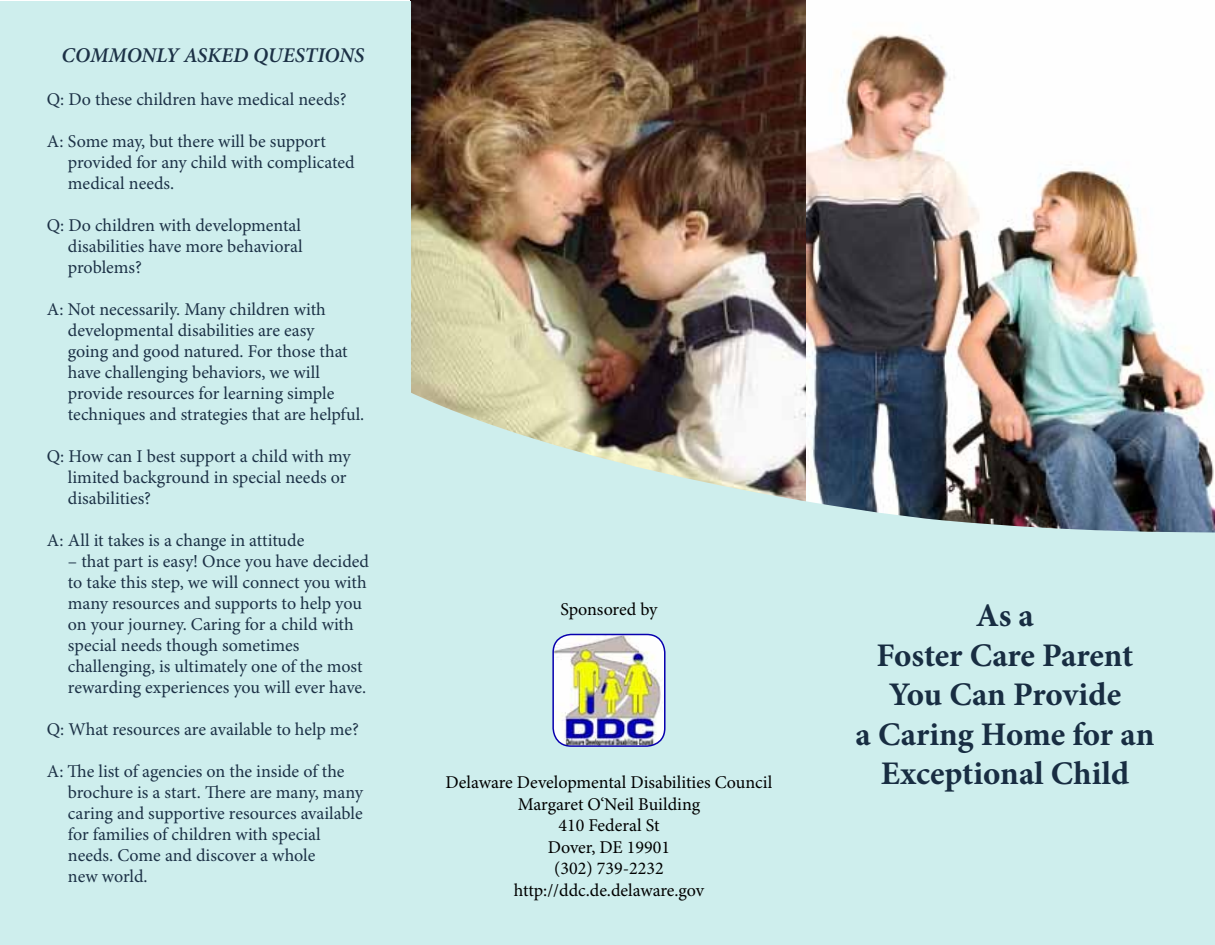
<style>
.page{position:relative;width:1215px;height:945px;background:#fff}
.page>*{position:absolute;margin:0;border:0;box-sizing:border-box;transform-origin:0 0}
.t1{font:700 33px/39.6px "Minion Pro";letter-spacing:-.005em;color:#182d42;text-align:center}
.t2{font:italic 600 21px "Minion Pro";letter-spacing:-.005em;color:#1c3146}
.t3{font:18px/21px "Minion Pro";letter-spacing:-.005em;color:#1c3146}
.t4{font:18px/21.6px "Minion Pro";color:#000;text-align:center}
</style>
<div class="page">
<img style="left:411px;top:0;width:396px;height:383px">
<img style="left:807px;top:34px;width:397px;height:349px">
<svg style="left:391px;top:383px;width:824px;height:562px;background:#bfd9d9"></svg>
<div style="left:1px;top:1px;width:410px;height:943px;background:#ceeeed"></div>
<img style="left:553px;top:634px;width:112px;height:112px">
<div style="left:552px;top:634px;width:114px;height:113px;border:2px solid #0800ae;border-radius:18px"></div>
<p class="t2" style="left:62px;top:43px;width:304px">COMMONLY ASKED QUESTIONS</p>
<p class="t3" style="left:47px;top:89px;width:301px">Q: Do these children have medical needs?</p>
<p class="t3" style="left:68px;top:131px;width:288px;text-indent:-21px">A: Some may, but there will be support provided for any child with complicated medical needs.</p>
<p class="t3" style="left:68px;top:215px;width:236px;text-align:justify;text-indent:-21px">Q: Do children with developmental disabilities have more behavioral problems?</p>
<p class="t3" style="left:68px;top:299px;width:298px;text-indent:-21px">A: Not necessarily. Many children with developmental disabilities are easy<br>going and good natured. For those that have challenging behaviors, we will provide resources for learning simple techniques and strategies that are helpful.</p>
<p class="t3" style="left:68px;top:446px;width:284px;text-indent:-21px">Q: How can I best support a child with my limited background in special needs or disabilities?</p>
<p class="t3" style="left:47px;top:530px;width:259px">A: All it takes is a change in attitude</p>
<p class="t3" style="left:68px;top:551px;width:303px">– that part is easy! Once you have decided to take this step, we will connect you with many resources and supports to help you on your journey. Caring for a child with special needs though sometimes challenging, is ultimately one of the most rewarding experiences you will ever have.</p>
<p class="t3" style="left:47px;top:719px;width:314px">Q: What resources are available to help me?</p>
<p class="t3" style="left:68px;top:761px;width:297px;text-indent:-21px">A: The list of agencies on the inside of the brochure is a start. There are many, many caring and supportive resources available for families of children with special needs. Come and discover a whole<br>new world.</p>
<p class="t4" style="left:560px;top:599px;width:99px">Sponsored by</p>
<p class="t4" style="left:446px;top:772px;width:328px">Delaware Developmental Disabilities Council<br>Margaret O‘Neil Building<br>410 Federal St<br>Dover, DE 19901<br>(302) 739-2232<br>http://ddc.de.delaware.gov</p>
<h1 class="t1" style="left:856px;top:597px;width:300px">As a<br>Foster Care Parent<br>You Can Provide<br>a Caring Home for an<br>Exceptional Child</h1>
</div>
